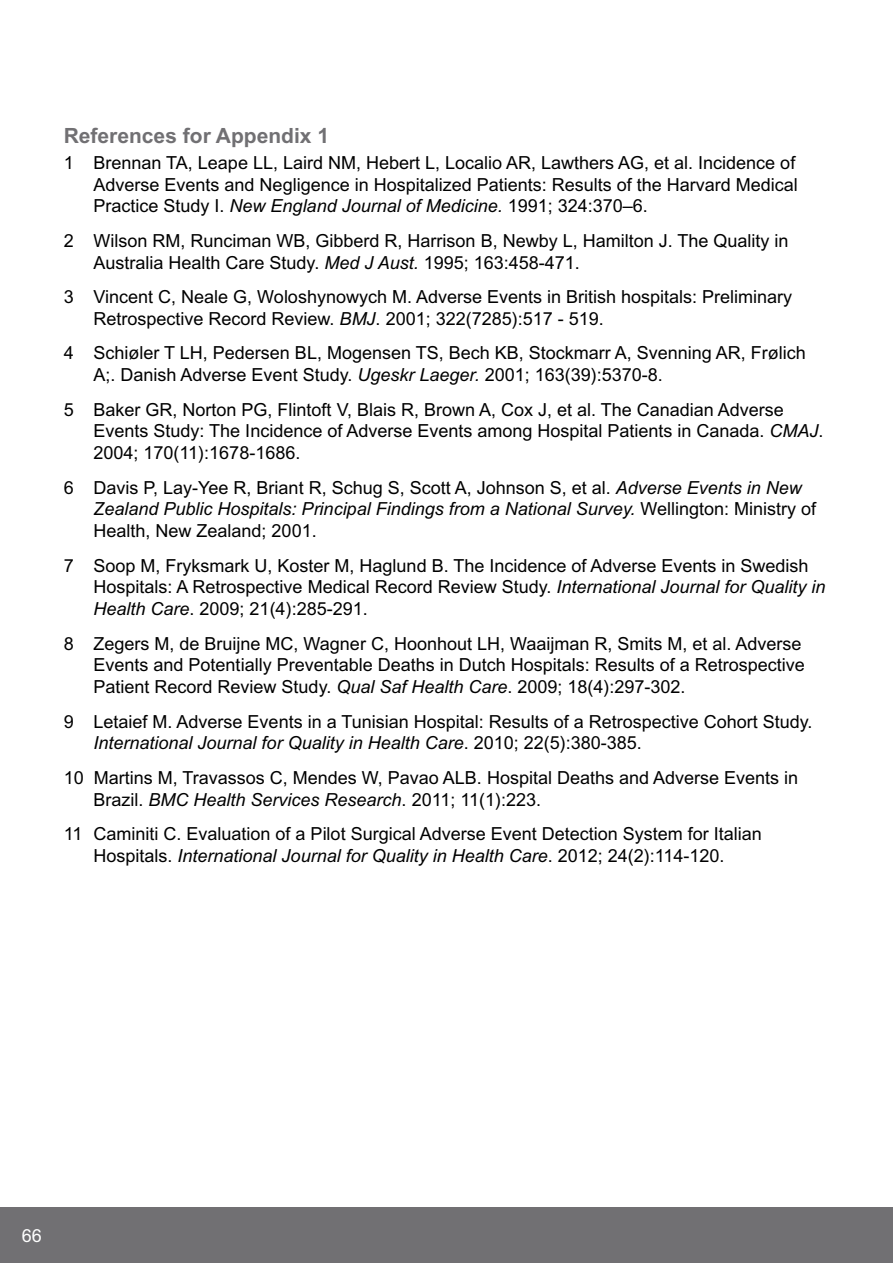
<style>
.page{position:relative;width:893px;height:1263px;background:#fff}
.page>*{position:absolute;margin:0;border:0;box-sizing:border-box;transform-origin:0 0}
.t1{font:700 21px "Arial MT Std";color:#717073}
.t2{font:18px/21.8px "Arial MT Std";color:#000}
.t3{font:18px "Arial MT Std";color:#fff}
.s1{font-style:italic}
</style>
<div class="page">
<div style="left:0;top:1208px;width:893px;height:55px;background:#717073"></div>
<p class="t1" style="left:64px;top:123px;width:267px">References for Appendix 1</p>
<p class="t2" style="left:94px;top:152px;width:706px;text-indent:-30px">1 Brennan TA, Leape LL, Laird NM, Hebert L, Localio AR, Lawthers AG, et al. Incidence of<br>Adverse Events and Negligence in Hospitalized Patients: Results of the Harvard Medical<br>Practice Study I. <span class="s1">New England Journal of Medicine.</span> 1991; 324:370–6.</p>
<p class="t2" style="left:94px;top:230px;width:696px;text-indent:-30px">2 Wilson RM, Runciman WB, Gibberd R, Harrison B, Newby L, Hamilton J. The Quality in<br>Australia Health Care Study. <span class="s1">Med J Aust.</span> 1995; 163:458-471.</p>
<p class="t2" style="left:94px;top:286px;width:700px;text-indent:-30px">3 Vincent C, Neale G, Woloshynowych M. Adverse Events in British hospitals: Preliminary<br>Retrospective Record Review. <span class="s1">BMJ</span>. 2001; 322(7285):517 - 519.</p>
<p class="t2" style="left:94px;top:342px;width:714px;text-indent:-30px">4 Schiøler T LH, Pedersen BL, Mogensen TS, Bech KB, Stockmarr A, Svenning AR, Frølich<br>A;. Danish Adverse Event Study. <span class="s1">Ugeskr Laeger.</span> 2001; 163(39):5370-8.</p>
<p class="t2" style="left:94px;top:398px;width:732px;text-indent:-30px">5 Baker GR, Norton PG, Flintoft V, Blais R, Brown A, Cox J, et al. The Canadian Adverse<br>Events Study: The Incidence of Adverse Events among Hospital Patients in Canada. <span class="s1">CMAJ</span>.<br>2004; 170(11):1678-1686.</p>
<p class="t2" style="left:94px;top:476px;width:724px;text-indent:-30px">6 Davis P, Lay-Yee R, Briant R, Schug S, Scott A, Johnson S, et al. <span class="s1">Adverse Events in New<br>Zealand Public Hospitals: Principal Findings from a National Survey.</span> Wellington: Ministry of<br>Health, New Zealand; 2001.</p>
<p class="t2" style="left:94px;top:554px;width:733px;text-indent:-30px">7 Soop M, Fryksmark U, Koster M, Haglund B. The Incidence of Adverse Events in Swedish<br>h ospitals: A Retrospective Medical Record Review Study. <span class="s1">International Journal for Quality in<br>Health Care</span>. 2009; 21(4):285-291.</p>
<p class="t2" style="left:94px;top:632px;width:713px;text-indent:-30px">8 Zegers M, de Bruijne MC, Wagner C, Hoonhout LH, Waaijman R, Smits M, et al. Adverse<br>Events and Potentially Preventable Deaths in Dutch h ospitals: Results of a Retrospective<br>Patient Record Review Study. <span class="s1">Qual Saf Health Care</span>. 2009; 18(4):297-302.</p>
<p class="t2" style="left:94px;top:710px;width:720px;text-indent:-30px">9 Letaief M. Adverse Events in a Tunisian Hospital: Results of a Retrospective Cohort Study.<br><span class="s1">International Journal for Quality in Health Care</span>. 2010; 22(5):380-385.</p>
<p class="t2" style="left:94px;top:767px;width:706px;text-indent:-30px">10 Martins M, Travassos C, Mendes W, Pavao ALB. Hospital Deaths and Adverse Events in<br>Brazil. <span class="s1">BMC Health Services Research</span>. 2011; 11(1):223.</p>
<p class="t2" style="left:64px;top:823px;width:700px;text-align:center">11 Caminiti C. Evaluation of a Pilot Surgical Adverse Event Detection System for Italian<br>Hospitals. <span class="s1">International Journal for Quality in Health Care</span>. 2012; 24(2):114-120.</p>
<p class="t3" style="left:22px;top:1225px;width:22px">66</p>
</div>
